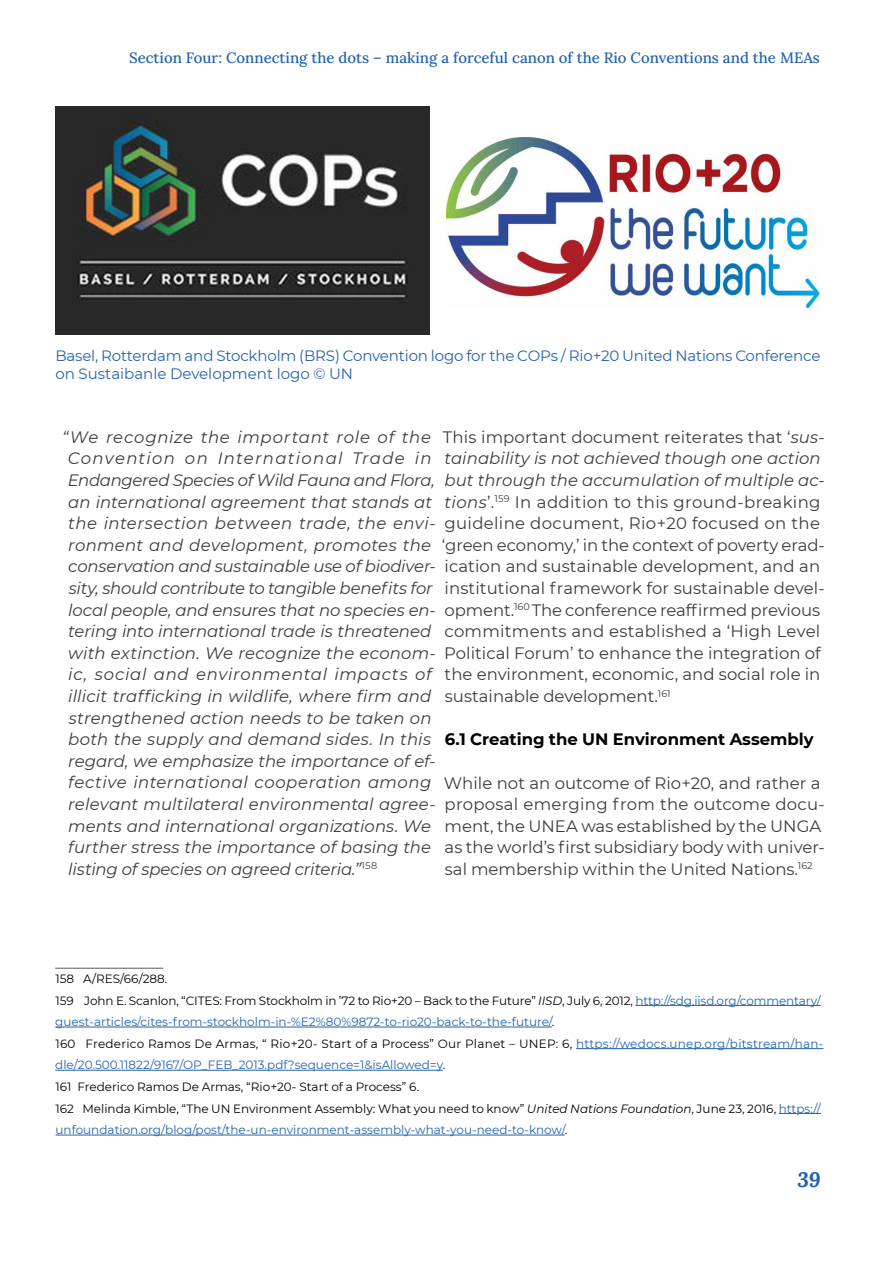
<style>
.page{position:relative;width:893px;height:1263px;background:#fff}
.page>*{position:absolute;margin:0;border:0;box-sizing:border-box;transform-origin:0 0}
.t1{font:italic 700 21px "Lora";color:#2363ad}
.t2{font:italic 16.5px/21.6px "Montserrat";letter-spacing:.005em;color:#3c3c3b}
.t3{font:16.5px/21.6px "Montserrat";color:#3c3c3b}
.t4{font:700 16.5px "Montserrat";color:#000}
.t5{font:15px/18px "Montserrat";letter-spacing:-.01em;color:#2363ad}
.t6{font:500 15px "Lora";color:#2363ad}
.t7{font:12px/21.6px "Montserrat";color:#2363ad}
.s1{font-style:italic}
.s2{color:#000}
.s3{font-style:italic;color:#000}
</style>
<div class="page">
<hr style="left:55px;top:968px;width:108px;height:1px;background:#575756">
<hr style="left:635px;top:1005px;width:186px;height:1px;background:#2363ad">
<hr style="left:55px;top:1027px;width:497px;height:1px;background:#2363ad">
<hr style="left:576px;top:1048px;width:247px;height:1px;background:#2363ad">
<hr style="left:55px;top:1070px;width:388px;height:1px;background:#2363ad">
<hr style="left:779px;top:1113px;width:42px;height:1px;background:#2363ad">
<hr style="left:56px;top:1135px;width:509px;height:1px;background:#2363ad">
<img style="left:55px;top:106px;width:374px;height:228px">
<img style="left:446px;top:137px;width:375px;height:170px">
<p class="t6" style="left:129px;top:46px;width:692px">Section Four: Connecting the dots – making a forceful canon of the Rio Conventions and the MEAs</p>
<p class="t5" style="left:55px;top:346px;width:767px">Basel, Rotterdam and Stockholm (BRS) Convention logo for the COPs / Rio+20 United Nations Conference on Sustaibanle Development logo © UN</p>
<p class="t3" style="left:442px;top:426px;width:384px">This important document reiterates that ‘<span class="s1">sus&shy;tainability is not achieved though one action but through the accumulation of multiple ac&shy;tions</span>’.<sup>159</sup> In addition to this ground-breaking guideline document, Rio+20 focused on the ‘green economy,’ in the context of poverty erad&shy;ication and sustainable development, and an institutional framework for sustainable devel&shy;opment.<sup>160</sup> The conference reaffirmed previous commitments and established a ‘High Level Political Forum’ to enhance the integration of the environment, economic, and social role in sustainable development.<sup>161</sup></p>
<p class="t4" style="left:445px;top:727px;width:370px">6.1 Creating the UN Environment Assembly</p>
<p class="t3" style="left:444px;top:771px;width:383px">While not an outcome of Rio+20, and rather a proposal emerging from the outcome docu&shy;ment, the UNEA was established by the UNGA as the world’s first subsidiary body with univer&shy;sal membership within the United Nations.<sup>162</sup></p>
<p class="t2" style="left:68px;top:426px;width:370px;text-indent:-5px">“We recognize the important role of the Convention on International Trade in Endangered Species of Wild Fauna and Flora, an international agreement that stands at the intersection between trade, the envi&shy;ronment and development, promotes the conservation and sustainable use of biodiver&shy;sity, should contribute to tangible benefits for local people, and ensures that no species en&shy;tering into international trade is threatened with extinction. We recognize the econom&shy;ic, social and environmental impacts of illicit trafficking in wildlife, where firm and strengthened action needs to be taken on both the supply and demand sides. In this regard, we emphasize the importance of ef&shy;fective international cooperation among relevant multilateral environmental agree&shy;ments and international organizations. We further stress the importance of basing the listing of species on agreed criteria.”<sup>158</sup></p>
<p class="t7" style="left:55px;top:967px;width:770px"><span class="s2">158 A/RES/66/288.<br>159 John E. Scanlon, “CITES: From Stockholm in ’72 to Rio+20 – Back to the Future”</span> <span class="s3">IISD</span><span class="s2">, July 6, 2012,</span> http://sdg.iisd.org/commentary/ guest-articles/cites-from-stockholm-in-%E2%80%9872-to-rio20-back-to-the-future/<span class="s2">.<br>160 Frederico Ramos De Armas, “ Rio+20- Start of a Process” Our Planet – UNEP: 6,</span> https://wedocs.unep.org/bitstream/han&shy;dle/20.500.11822/9167/OP_FEB_2013.pdf?sequence=1&amp;isAllowed=y<span class="s2">.<br>161 Frederico Ramos De Armas, “Rio+20- Start of a Process” 6.<br>162 Melinda Kimble, “The UN Environment Assembly: What you need to know”</span> <span class="s3">United Nations Foundation</span><span class="s2">, June 23, 2016,</span> https:// unfoundation.org/blog/post/the-un-environment-assembly-what-you-need-to-know/<span class="s2">.</span></p>
<p class="t1" style="left:797px;top:1165px;width:25px">39</p>
</div>
